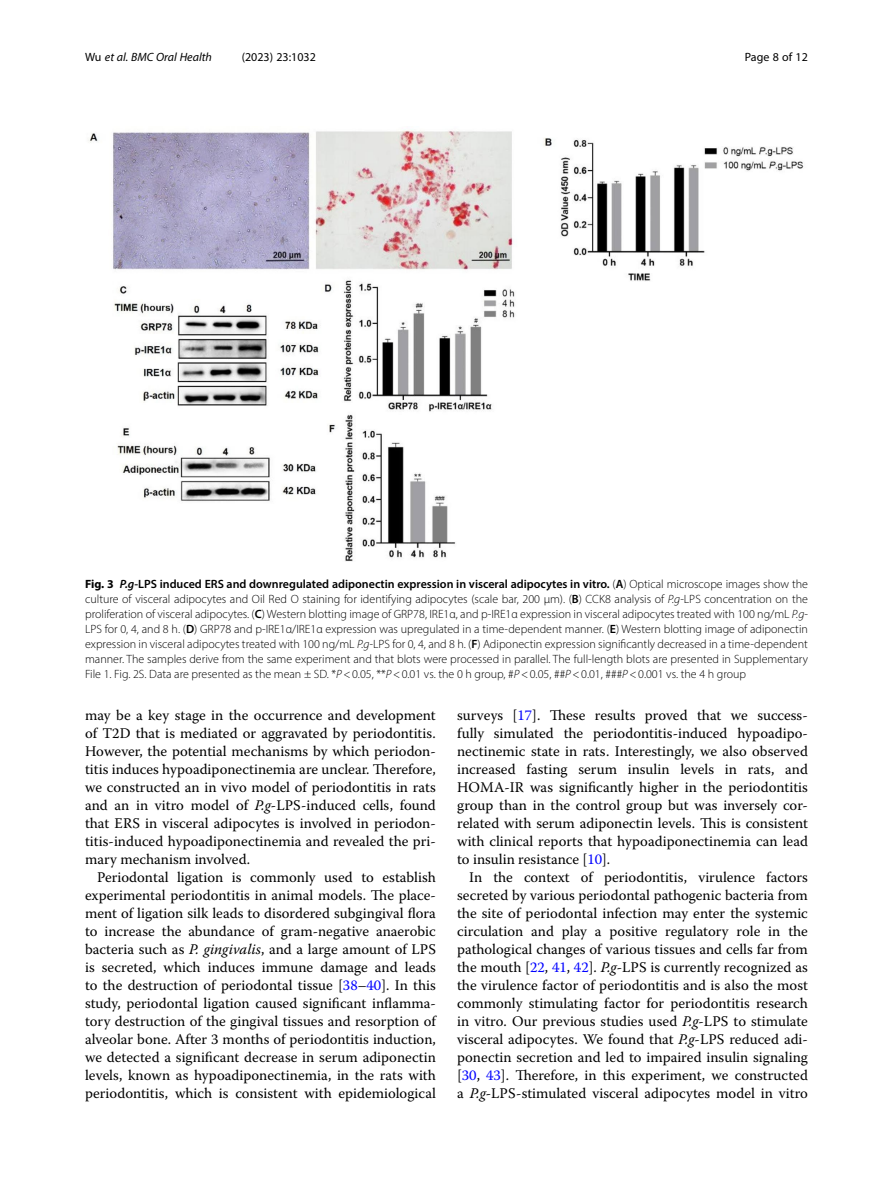
<style>
.page{position:relative;width:893px;height:1191px;background:#fff}
.page>*{position:absolute;margin:0;border:0;box-sizing:border-box;transform-origin:0 0}
.Body_Text_Indent{font:14.7px/18px "Warnock Pro";color:#000;text-align:justify}
.Body_Text{font:14.7px/18px "Warnock Pro";color:#000;text-align:justify}
.Figure_Caption{font:300 12px/15px "Myriad Pro";color:#000;text-align:justify}
.t1{font:12px "Myriad Pro";color:#000}
.t2{font:italic 12px "Myriad Pro";color:#000}
.s1{font-style:normal}
.s2{font-weight:700}
.s3{font-weight:600;font-style:italic}
.s4{font-weight:600}
.s5{font-style:italic}
.s6{color:#00f}
</style>
<div class="page">
<img style="left:88px;top:130px;width:716px;height:431px">
<p class="t2" style="left:85px;top:50px;width:128px"><span class="s1">Wu</span> et al. BMC Oral Health</p>
<p class="t1" style="left:242px;top:50px;width:76px">(2023) 23:1032</p>
<p class="t1" style="left:745px;top:50px;width:65px">Page 8 of 12</p>
<p class="Figure_Caption" style="left:85px;top:577px;width:724px"><span class="s2">Fig. 3</span> <span class="s3">P.g</span><span class="s4">-LPS induced ERS and downregulated adiponectin expression in visceral adipocytes in vitro.</span> (<span class="s4">A</span>) Optical microscope images show the culture of visceral adipocytes and Oil Red O staining for identifying adipocytes (scale bar, 200 μm). (<span class="s4">B</span>) CCK8 analysis of <span class="s5">P.g</span>-LPS concentration on the proliferation of visceral adipocytes. (<span class="s4">C</span>) Western blotting image of GRP78, IRE1α, and p-IRE1α expression in visceral adipocytes treated with 100 ng/mL <span class="s5">P.g</span>-LPS for 0, 4, and 8 h. (<span class="s4">D</span>) GRP78 and p-IRE1α/IRE1α expression was upregulated in a time-dependent manner. (<span class="s4">E</span>) Western blotting image of adiponectin expression in visceral adipocytes treated with 100 ng/mL <span class="s5">P.g-</span>LPS for 0, 4, and 8 h. (<span class="s4">F</span>) Adiponectin expression significantly decreased in a time-dependent manner. The samples derive from the same experiment and that blots were processed in parallel. The full-length blots are presented in Supplementary File 1. Fig. 2S. Data are presented as the mean ± SD. *<span class="s5">P</span>&lt;0.05, **<span class="s5">P</span>&lt;0.01 vs. the 0 h group, #<span class="s5">P</span>&lt;0.05, ##<span class="s5">P</span>&lt;0.01, ###<span class="s5">P</span>&lt;0.001 vs. the 4 h group</p>
<p class="Body_Text" style="left:85px;top:706px;width:352px">may be a key stage in the occurrence and development of T2D that is mediated or aggravated by periodontitis.<br>However, the potential mechanisms by which periodon&shy;titis induces hypoadiponectinemia are unclear. Therefore, we constructed an in vivo model of periodontitis in rats and an in vitro model of <span class="s5">P.g</span>-LPS-induced cells, found that ERS in visceral adipocytes is involved in periodon&shy;titis-induced hypoadiponectinemia and revealed the pri&shy;mary mechanism involved.</p>
<p class="Body_Text_Indent" style="left:85px;top:868px;width:352px;text-indent:12px">Periodontal ligation is commonly used to establish experimental periodontitis in animal models. The place&shy;ment of ligation silk leads to disordered subgingival flora to increase the abundance of gram-negative anaerobic bacteria such as <span class="s5">P. gingivalis</span>, and a large amount of LPS is secreted, which induces immune damage and leads to the destruction of periodontal tissue [<span class="s6">38</span>–<span class="s6">40</span>]. In this study, periodontal ligation caused significant inflamma&shy;tory destruction of the gingival tissues and resorption of alveolar bone. After 3 months of periodontitis induction, we detected a significant decrease in serum adiponectin levels, known as hypoadiponectinemia, in the rats with periodontitis, which is consistent with epidemiological</p>
<p class="Body_Text_Indent" style="left:457px;top:706px;width:352px">surveys [<span class="s6">17</span>]. These results proved that we success&shy;fully simulated the periodontitis-induced hypoadipo&shy;nectinemic state in rats. Interestingly, we also observed increased fasting serum insulin levels in rats, and HOMA-IR was significantly higher in the periodontitis group than in the control group but was inversely cor&shy;related with serum adiponectin levels. This is consistent with clinical reports that hypoadiponectinemia can lead to insulin resistance [<span class="s6">10</span>].</p>
<p class="Body_Text_Indent" style="left:457px;top:868px;width:352px;text-indent:12px">In the context of periodontitis, virulence factors secreted by various periodontal pathogenic bacteria from the site of periodontal infection may enter the systemic circulation and play a positive regulatory role in the pathological changes of various tissues and cells far from the mouth [<span class="s6">22</span>, <span class="s6">41</span>, <span class="s6">42</span>]. <span class="s5">P.g</span>-LPS is currently recognized as the virulence factor of periodontitis and is also the most commonly stimulating factor for periodontitis research in vitro. Our previous studies used <span class="s5">P.g</span>-LPS to stimulate visceral adipocytes. We found that <span class="s5">P.g</span>-LPS reduced adi&shy;ponectin secretion and led to impaired insulin signaling [<span class="s6">30</span>, <span class="s6">43</span>]. Therefore, in this experiment, we constructed a <span class="s5">P.g</span>-LPS-stimulated visceral adipocytes model in vitro</p>
</div>
